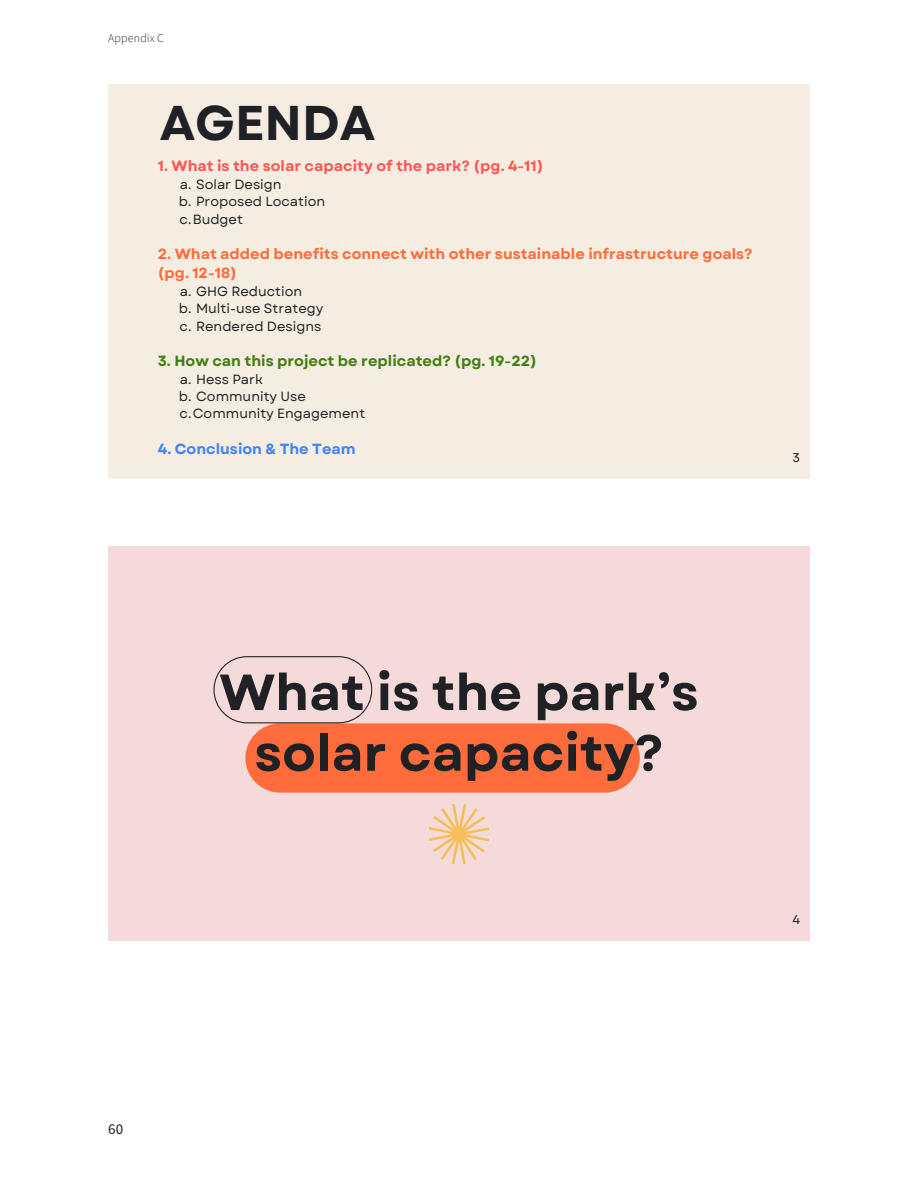
<style>
.page{position:relative;width:918px;height:1188px;background:#fff}
.page>*{position:absolute;margin:0;border:0;box-sizing:border-box;transform-origin:0 0}
.t1{font:700 50.7px/60.8px "Garet";color:#202124;text-align:center}
.t2{font:700 48.75px "Garet";color:#202124}
.t3{font:15px "Source Sans Pro";color:#231f20}
.t4{font:700 14.7px/18.9px "Garet";color:#ff6c3c}
.t5{font:700 14.7px "Garet";color:#ff5757}
.t6{font:700 14.7px "Garet";color:#427f12}
.t7{font:700 14.7px "Garet";color:#4185f4}
.t8{font:13.35px/17.2px "Garet";color:#202124}
.t9{font:12.6px "Garet";color:#202124}
.t10{font:300 12px "Source Sans Pro";letter-spacing:.01em;color:#231f20}
</style>
<div class="page">
<div style="left:108px;top:84px;width:702px;height:395px;background:#f5ede1"></div>
<div style="left:108px;top:546px;width:702px;height:395px;background:#f5dada"></div>
<div style="left:245px;top:723px;width:395px;height:70px;background:#ff6c3c;border-radius:35px"></div>
<svg style="left:213px;top:656px;width:159px;height:67px"></svg>
<svg style="left:429px;top:804px;width:60px;height:60px"></svg>
<p class="t10" style="left:108px;top:30px;width:57px">Appendix C</p>
<p class="t2" style="left:160px;top:93px;width:217px">AGENDA</p>
<p class="t5" style="left:158px;top:157px;width:387px">1. What is the solar capacity of the park? (pg. 4-11)</p>
<p class="t8" style="left:179px;top:176px;width:148px">a. Solar Design<br>b. Proposed Location c.Budget</p>
<p class="t4" style="left:158px;top:245px;width:596px">2. What added benefits connect with other sustainable infrastructure goals? (pg. 12-18)</p>
<p class="t8" style="left:179px;top:283px;width:146px">a. GHG Reduction<br>b. Multi-use Strategy c. Rendered Designs</p>
<p class="t6" style="left:158px;top:352px;width:381px">3. How can this project be replicated? (pg. 19-22)</p>
<p class="t8" style="left:179px;top:371px;width:188px">a. Hess Park<br>b. Community Use c.Community Engagement</p>
<p class="t7" style="left:158px;top:440px;width:199px">4. Conclusion &amp; The Team</p>
<p class="t9" style="left:793px;top:450px;width:9px">3</p>
<p class="t3" style="left:108px;top:1119px;width:17px">60</p>
<p class="t1" style="left:219px;top:664px;width:481px">What is the park’s solar capacity?</p>
<p class="t9" style="left:793px;top:912px;width:9px">4</p>
</div>
